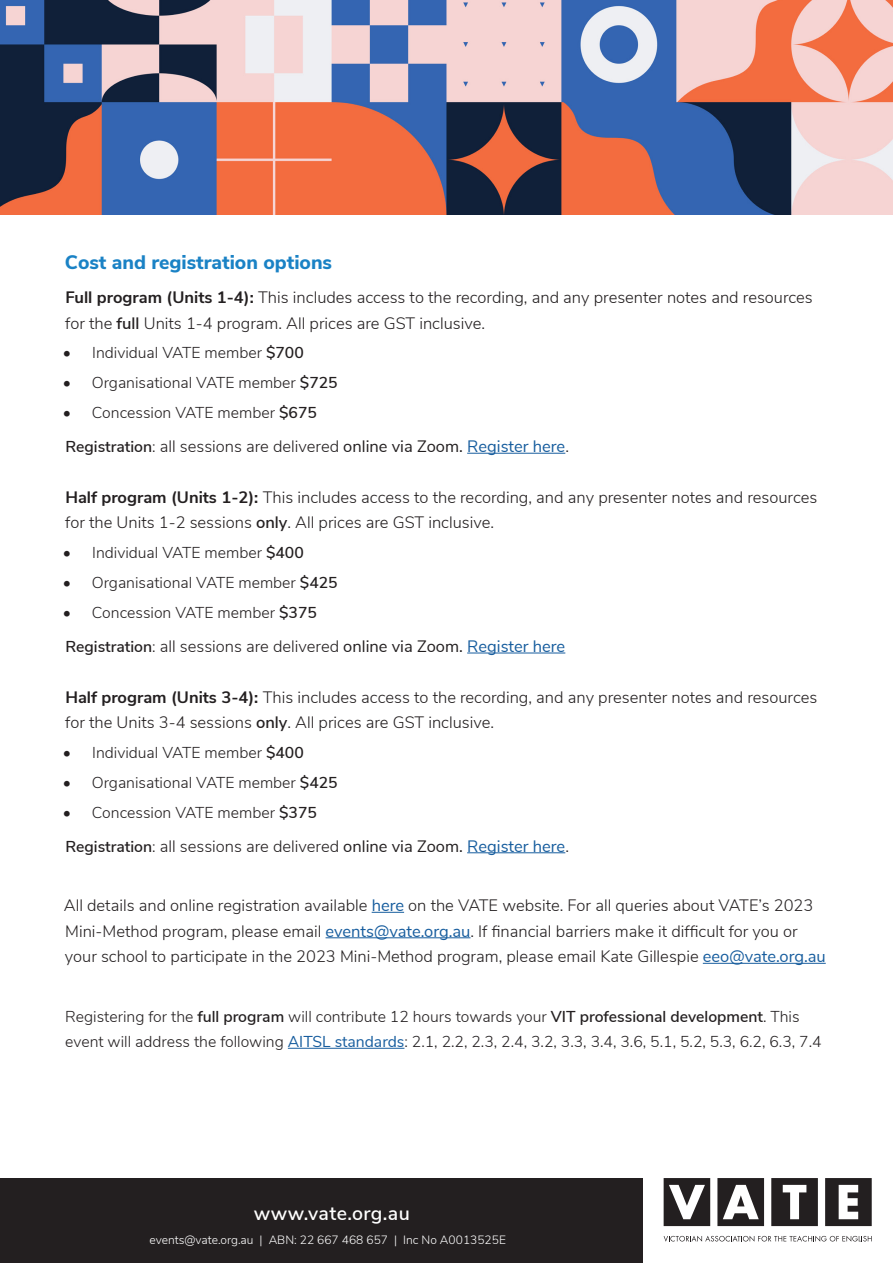
<style>
.page{position:relative;width:893px;height:1263px;background:#fff}
.page>*{position:absolute;margin:0;border:0;box-sizing:border-box;transform-origin:0 0}
._04___Body_copy{font:800 19.5px "Nunito Sans";color:#1a82c5}
.t1{font:600 19.5px "Nunito Sans";letter-spacing:.02em;color:#fff}
._03___Body_copy{font:300 16.5px/25.5px "Nunito Sans";color:#231f20}
._04___Body_copy-2{font:300 16.5px/25.5px "Nunito Sans";color:#231f20}
._04___Body_copy-3{font:300 15.75px/25.5px "Nunito Sans";color:#231f20}
._03___Body_copy-2{font:300 12px "Nunito Sans";color:#fff}
.s1{font-weight:700}
.s2{font-weight:600}
.s3{font-weight:600;font-size:15.75px}
.s4{font-size:15.75px}
.s5{font-weight:400}
.s6{font-weight:400;color:#175d9e}
</style>
<div class="page">
<div style="left:0;top:1178px;width:642px;height:85px;background:#231f20"></div>
<svg style="left:664px;top:1178px;width:46px;height:48px"></svg>
<svg style="left:717px;top:1178px;width:47px;height:48px"></svg>
<svg style="left:771px;top:1178px;width:47px;height:48px"></svg>
<svg style="left:825px;top:1178px;width:47px;height:48px"></svg>
<svg style="left:664px;top:1236px;width:208px;height:6px"></svg>
<hr style="left:467px;top:453px;width:98px;height:1px;background:#175d9e">
<hr style="left:467px;top:653px;width:98px;height:1px;background:#175d9e">
<hr style="left:467px;top:852px;width:98px;height:1px;background:#175d9e">
<hr style="left:372px;top:912px;width:32px;height:1px;background:#175d9e">
<hr style="left:326px;top:937px;width:144px;height:1px;background:#175d9e">
<hr style="left:703px;top:963px;width:123px;height:1px;background:#175d9e">
<hr style="left:288px;top:1048px;width:116px;height:1px;background:#175d9e">
<img style="left:0;top:0;width:893px;height:214px">
<p class="_04___Body_copy" style="left:65px;top:248px;width:269px">Cost and registration options</p>
<p class="_04___Body_copy-2" style="left:65px;top:284px;width:749px"><span class="s1">Full program (Units 1-4):</span> This includes access to the recording, and any presenter notes and resources for the <span class="s2">full</span> Units 1-4 program. All prices are GST inclusive.</p>
<p class="_04___Body_copy-3" style="left:63px;top:339px;width:242px">• Individual VATE member <span class="s2">$700</span></p>
<p class="_04___Body_copy-3" style="left:63px;top:369px;width:276px">• Organisational VATE member <span class="s2">$725</span></p>
<p class="_04___Body_copy-3" style="left:63px;top:399px;width:255px">• Concession VATE member <span class="s2">$675</span></p>
<p class="_03___Body_copy" style="left:65px;top:432px;width:505px"><span class="s3">Registration</span><span class="s4">:</span> all sessions are delivered <span class="s5">online via Zoom.</span> <span class="s6">Register here</span>.</p>
<p class="_04___Body_copy-2" style="left:65px;top:483px;width:754px"><span class="s1">Half program (Units 1-2):</span> This includes access to the recording, and any presenter notes and resources for the Units 1-2 sessions <span class="s2">only</span>. All prices are GST inclusive.</p>
<p class="_04___Body_copy-3" style="left:63px;top:539px;width:242px">• Individual VATE member <span class="s2">$400</span></p>
<p class="_04___Body_copy-3" style="left:63px;top:569px;width:276px">• Organisational VATE member <span class="s2">$425</span></p>
<p class="_04___Body_copy-3" style="left:63px;top:598px;width:255px">• Concession VATE member <span class="s2">$375</span></p>
<p class="_03___Body_copy" style="left:65px;top:632px;width:501px"><span class="s3">Registration</span><span class="s4">:</span> all sessions are delivered <span class="s5">online via Zoom.</span> <span class="s6">Register here</span></p>
<p class="_04___Body_copy-2" style="left:65px;top:683px;width:754px"><span class="s1">Half program (Units 3-4):</span> This includes access to the recording, and any presenter notes and resources for the Units 3-4 sessions <span class="s2">only</span>. All prices are GST inclusive.</p>
<p class="_04___Body_copy-3" style="left:63px;top:739px;width:242px">• Individual VATE member <span class="s2">$400</span></p>
<p class="_04___Body_copy-3" style="left:63px;top:768px;width:276px">• Organisational VATE member <span class="s2">$425</span></p>
<p class="_04___Body_copy-3" style="left:63px;top:798px;width:255px">• Concession VATE member <span class="s2">$375</span></p>
<p class="_03___Body_copy" style="left:65px;top:832px;width:505px"><span class="s3">Registration</span><span class="s4">:</span> all sessions are delivered <span class="s5">online via Zoom.</span> <span class="s6">Register here</span>.</p>
<p class="_03___Body_copy" style="left:64px;top:891px;width:763px">All details and online registration available <span class="s6">here</span> on the VATE website. For all queries about VATE’s 2023<br>Mini-Method program, please email <span class="s6">events@vate.org.au</span>. If financial barriers make it difficult for you or your school to participate in the 2023 Mini-Method program, please email Kate Gillespie <span class="s6">eeo@vate.org.au</span></p>
<p class="_04___Body_copy-3" style="left:65px;top:1002px;width:758px">Registering for the <span class="s2">full program</span> will contribute 12 hours towards your <span class="s2">VIT professional development</span>. This event will address the following <span class="s6">AITSL standards</span>: 2.1, 2.2, 2.3, 2.4, 3.2, 3.3, 3.4, 3.6, 5.1, 5.2, 5.3, 6.2, 6.3, 7.4</p>
<p class="t1" style="left:254px;top:1199px;width:157px">www.vate.org.au</p>
<p class="_03___Body_copy-2" style="left:150px;top:1231px;width:358px">events@vate.org.au | ABN: 22 667 468 657 | Inc No A0013525E</p>
</div>
